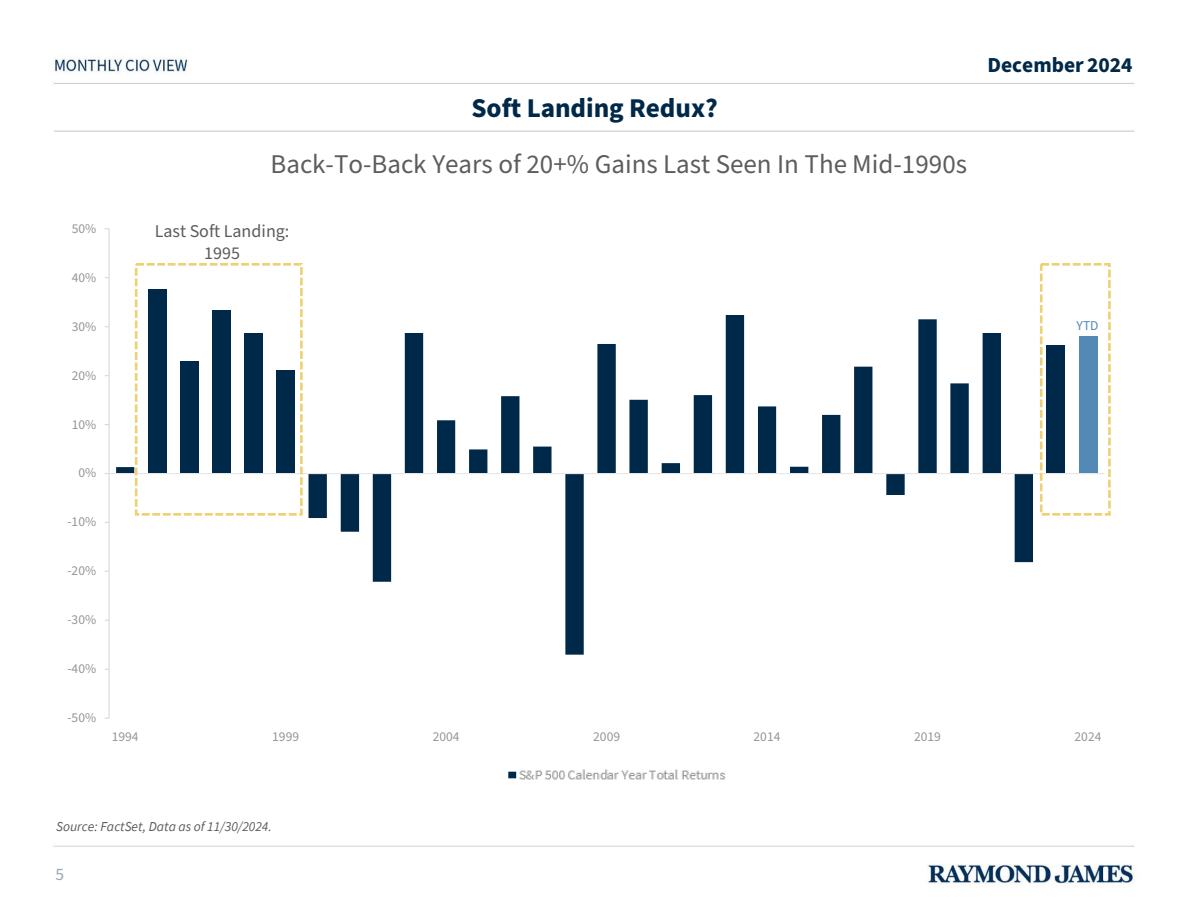
<style>
.page{position:relative;width:1188px;height:918px;background:#fff}
.page>*{position:absolute;margin:0;border:0;box-sizing:border-box;transform-origin:0 0}
.t1{font:700 27.15px "Source Sans Pro";color:#002949}
.t2{font:27px "Source Sans Pro";color:#5b5e5a}
.t3{font:700 21.45px "Source Sans Pro";letter-spacing:-.005em;color:#002949}
.t4{font:18px/21.6px "Source Sans Pro";letter-spacing:.005em;color:#5b5e5a;text-align:center}
.t5{font:17.4px "Source Sans Pro";color:#9ea7b0}
.t6{font:italic 13.65px "Source Sans Pro";color:#5b5e5a}
.t7{font:13.5px "Source Sans Pro";letter-spacing:-.005em;color:#949793}
.t8{font:13.5px "Source Sans Pro";color:#5489b6}
</style>
<div class="page">
<img style="left:54px;top:55px;width:1081px;height:832px">
<hr style="left:54px;top:131px;width:1080px;height:1px;background:#c4c4c4">
<div style="left:148px;top:289px;width:18px;height:185px;background:#002949"></div>
<div style="left:212px;top:310px;width:19px;height:164px;background:#002949"></div>
<div style="left:1047px;top:345px;width:18px;height:129px;background:#002949"></div>
<div style="left:1079px;top:336px;width:18px;height:138px;background:#5489b6"></div>
<svg style="left:116px;top:315px;width:917px;height:340px"></svg>
<hr style="left:109px;top:229px;width:1px;height:489px;background:#d9d9d9">
<hr style="left:109px;top:473px;width:995px;height:1px;background:#e6e7e6">
<img style="left:498px;top:764px;width:239px;height:21px">
<div style="left:135px;top:263px;width:168px;height:253px;border:3px dashed #edd172"></div>
<div style="left:1040px;top:263px;width:71px;height:253px;border:3px dashed #edd172"></div>
<p class="t1" style="left:471px;top:90px;width:248px">Soft Landing Redux?</p>
<p class="t2" style="left:271px;top:146px;width:698px">Back-To-Back Years of 20+% Gains Last Seen In The Mid-1990s</p>
<h3 class="t3" style="left:987px;top:51px;width:147px">December 2024</h3>
<p class="t7" style="left:72px;top:219px;width:26px">50%</p>
<p class="t7" style="left:72px;top:268px;width:26px">40%</p>
<p class="t7" style="left:72px;top:317px;width:26px">30%</p>
<p class="t7" style="left:72px;top:366px;width:26px">20%</p>
<p class="t7" style="left:72px;top:415px;width:26px">10%</p>
<p class="t7" style="left:78px;top:464px;width:19px">0%</p>
<p class="t7" style="left:67px;top:513px;width:30px">-10%</p>
<p class="t7" style="left:67px;top:562px;width:30px">-20%</p>
<p class="t7" style="left:67px;top:611px;width:30px">-30%</p>
<p class="t7" style="left:67px;top:660px;width:30px">-40%</p>
<p class="t7" style="left:67px;top:709px;width:30px">-50%</p>
<p class="t4" style="left:155px;top:221px;width:136px">Last Soft Landing:<br>1995</p>
<p class="t8" style="left:1077px;top:316px;width:23px">YTD</p>
<p class="t7" style="left:112px;top:727px;width:28px">1994</p>
<p class="t7" style="left:272px;top:727px;width:28px">1999</p>
<p class="t7" style="left:433px;top:727px;width:28px">2004</p>
<p class="t7" style="left:593px;top:727px;width:28px">2009</p>
<p class="t7" style="left:754px;top:727px;width:28px">2014</p>
<p class="t7" style="left:914px;top:727px;width:28px">2019</p>
<p class="t7" style="left:1075px;top:727px;width:28px">2024</p>
<p class="t6" style="left:56px;top:817px;width:217px">Source: FactSet, Data as of 11/30/2024.</p>
<p class="t5" style="left:56px;top:863px;width:10px">5</p>
</div>
